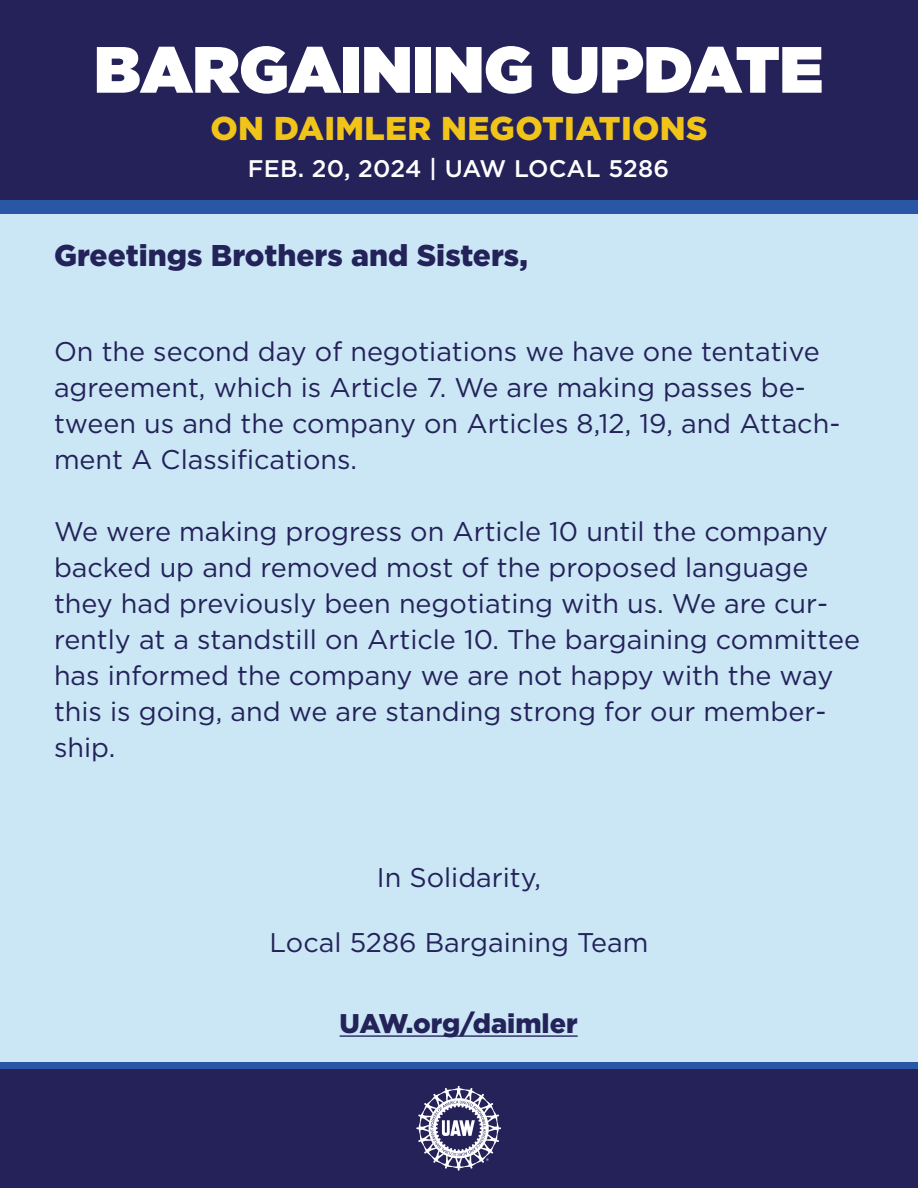
<style>
.page{position:relative;width:918px;height:1188px;background:#cbe6f5}
.page>*{position:absolute;margin:0;border:0;box-sizing:border-box;transform-origin:0 0}
.t1{font:900 65.25px "Gotham";color:#fff}
.t2{font:900 33px "Gotham";letter-spacing:.01em;color:#f1c419}
.t3{font:900 30px "Gotham";color:#232259}
.t4{font:27px/36px "Gotham";color:#232259}
.t5{font:900 27px "Gotham";color:#232259}
.t6{font:500 24px "Gotham";letter-spacing:.01em;color:#fff}
</style>
<div class="page">
<div style="left:0;top:0;width:918px;height:201px;background:#252159"></div>
<div style="left:0;top:1063px;width:918px;height:13px;background:#2956a5"></div>
<div style="left:0;top:201px;width:918px;height:13px;background:#2956a5"></div>
<div style="left:0;top:1069px;width:918px;height:119px;background:#252159"></div>
<svg style="left:416px;top:1086px;width:85px;height:85px"></svg>
<hr style="left:340px;top:1035px;width:238px;height:2px;background:#232259">
<p class="t1" style="left:94px;top:23px;width:730px">BARGAINING UPDATE</p>
<p class="t2" style="left:211px;top:106px;width:499px">ON DAIMLER NEGOTIATIONS</p>
<p class="t6" style="left:248px;top:152px;width:423px">FEB. 20, 2024 | UAW LOCAL 5286</p>
<p class="t3" style="left:54px;top:235px;width:475px">Greetings Brothers and Sisters,</p>
<p class="t4" style="left:54px;top:333px;width:788px">On the second day of negotiations we have one tentative agreement, which is Article 7. We are making passes be&shy;tween us and the company on Articles 8,12, 19, and Attach&shy;ment A Classifications.</p>
<p class="t4" style="left:54px;top:513px;width:807px">We were making progress on Article 10 until the company backed up and removed most of the proposed language they had previously been negotiating with us. We are cur&shy;rently at a standstill on Article 10. The bargaining committee has informed the company we are not happy with the way this is going, and we are standing strong for our member&shy;ship.</p>
<p class="t4" style="left:377px;top:859px;width:166px">In Solidarity,</p>
<p class="t4" style="left:270px;top:924px;width:380px">Local 5286 Bargaining Team</p>
<p class="t5" style="left:340px;top:1005px;width:240px">UAW.org/daimler</p>
</div>
